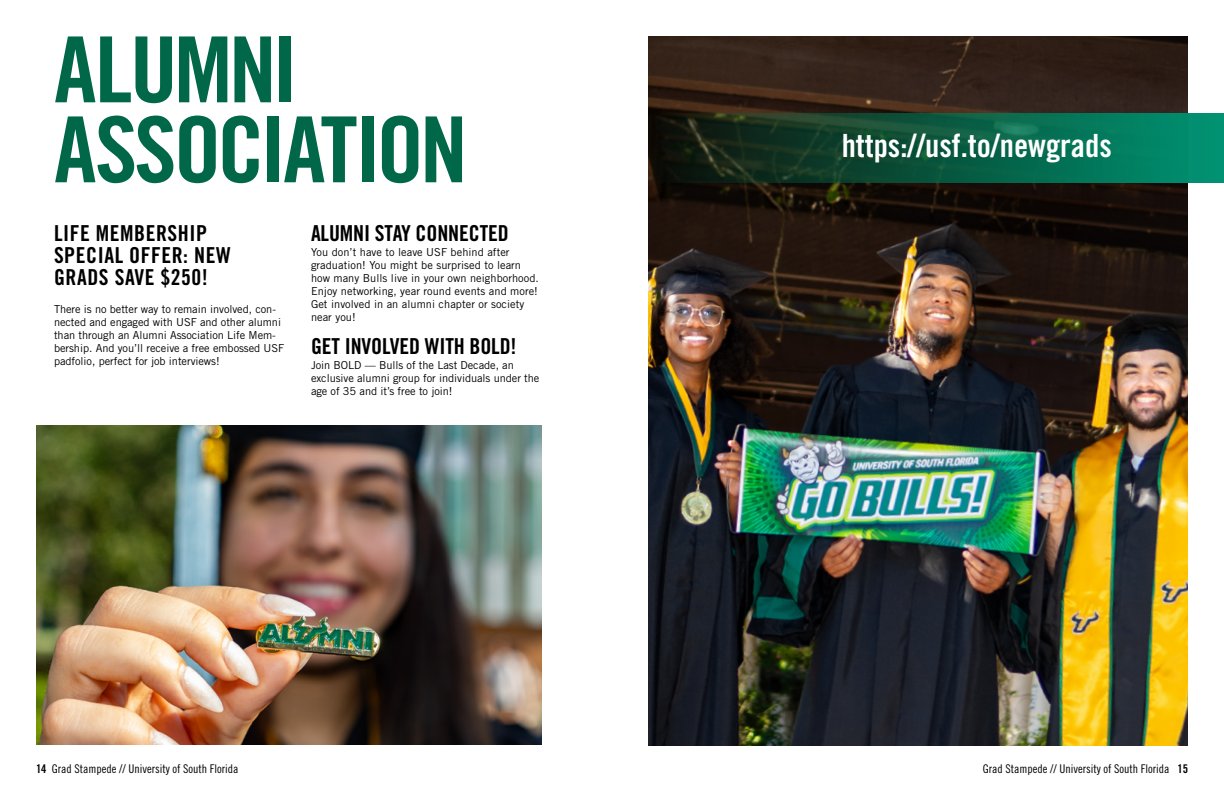
<style>
.page{position:relative;width:1224px;height:792px;background:#fff}
.page>*{position:absolute;margin:0;border:0;box-sizing:border-box;transform-origin:0 0}
.t1{font:91.2px/80px "Trade Gothic LT Std Bd Cn 20";letter-spacing:-.04em;color:#006848;scale:1.05 1}
.t2{font:32px "Trade Gothic LT Std Bd Cn 20";color:#fff}
.t3{font:22px/22px "Trade Gothic LT Std Bd Cn 20";letter-spacing:.01em;color:#000}
.t4{font:12px "Trade Gothic LT Std Cn 18";color:#000}
.t5{font:11px/13px "Trade Gothic LT Std";letter-spacing:-.005em;color:#000}
.s1{font-family:"Trade Gothic LT Std Bd Cn 20"}
</style>
<div class="page">
<img style="left:648px;top:36px;width:540px;height:709px">
<svg style="left:648px;top:113px;width:576px;height:69px"></svg>
<img style="left:36px;top:425px;width:505px;height:320px">
<h1 class="t1" style="left:54px;top:29px;width:396px">ALUMNI<br>ASSOCIATION</h1>
<h3 class="t3" style="left:54px;top:222px;width:178px">LIFE MEMBERSHIP<br>SPECIAL OFFER: NEW<br>GRADS SAVE $250!</h3>
<p class="t5" style="left:54px;top:302px;width:232px">There is no better way to remain involved, con&shy;nected and engaged with USF and other alumni than through an Alumni Association Life Mem&shy;bership. And you’ll receive a free embossed USF padfolio, perfect for job interviews!</p>
<h3 class="t3" style="left:311px;top:222px;width:199px">ALUMNI STAY CONNECTED</h3>
<p class="t5" style="left:311px;top:245px;width:229px">You don’t have to leave USF behind after graduation! You might be surprised to learn how many Bulls live in your own neighborhood.<br>Enjoy networking, year round events and more!<br>Get involved in an alumni chapter or society near you!</p>
<h3 class="t3" style="left:311px;top:335px;width:207px">GET INVOLVED WITH BOLD!</h3>
<p class="t5" style="left:311px;top:358px;width:230px">Join BOLD — Bulls of the Last Decade, an exclusive alumni group for individuals under the age of 35 and it’s free to join!</p>
<h2 class="t2" style="left:842px;top:127px;width:272px">https://usf.to/newgrads</h2>
<p class="t4" style="left:36px;top:762px;width:204px"><span class="s1">14</span> Grad Stampede // University of South Florida</p>
<p class="t4" style="left:983px;top:762px;width:207px">Grad Stampede // University of South Florida <span class="s1">15</span></p>
</div>
